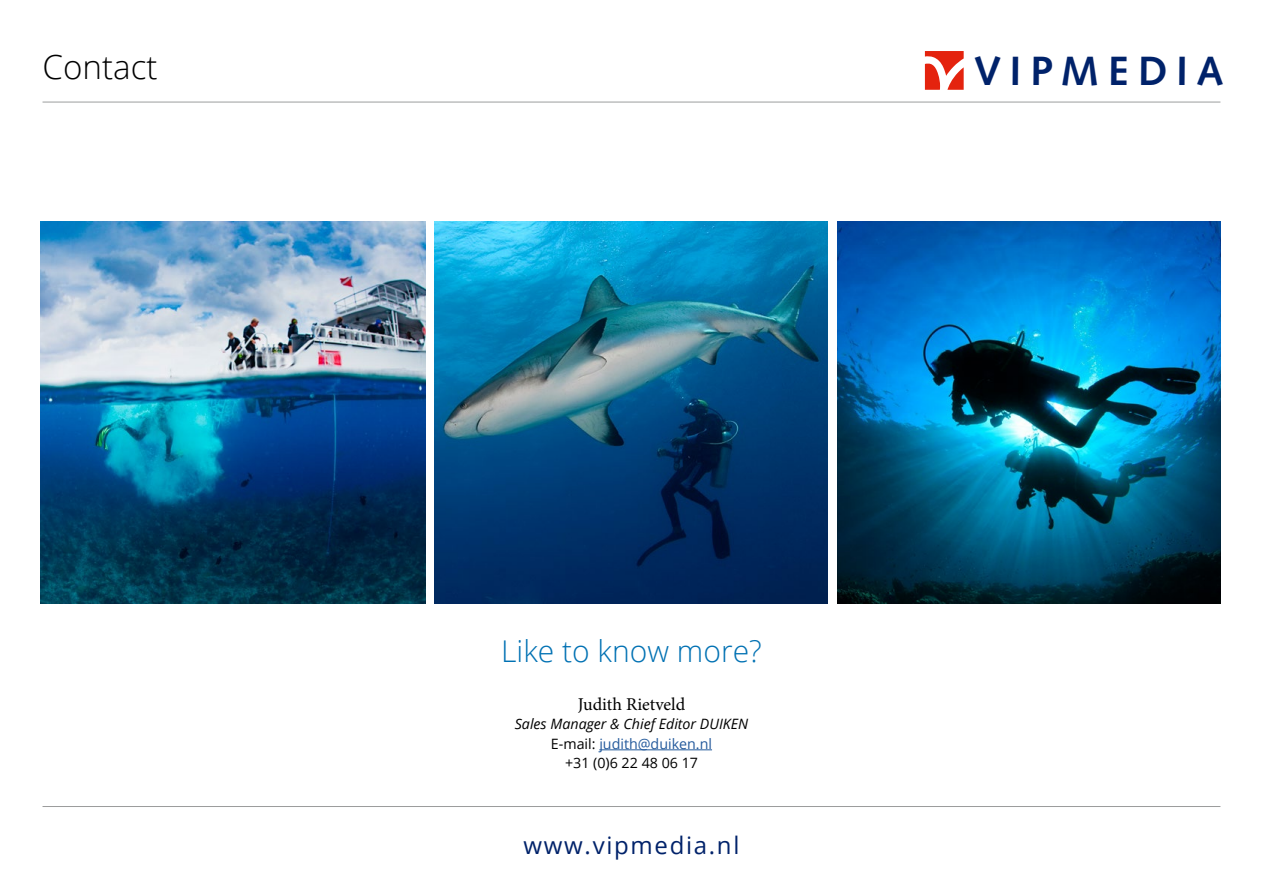
<style>
.page{position:relative;width:1263px;height:893px;background:#fff}
.page>*{position:absolute;margin:0;border:0;box-sizing:border-box;transform-origin:0 0}
.t1{font:700 40.8px "Syntax LT Std";letter-spacing:.215em;color:#00226a}
.t2{font:300 33.15px "Open Sans";color:#000}
.t3{font:300 30px "Open Sans";color:#0071b3}
.t4{font:24px "Open Sans";letter-spacing:.07em;color:#00226a}
.t5{font:18px "Minion Pro";color:#000}
.t6{font:italic 14.25px/19.5px "Open Sans";color:#000;text-align:center}
.s1{font-style:normal}
.s2{font-style:normal;color:#245a9c}
</style>
<div class="page">
<hr style="left:43px;top:102px;width:1177px;height:1px;background:#9c9d9d">
<hr style="left:599px;top:749px;width:113px;height:1px;background:#245a9c">
<svg style="left:925px;top:51px;width:39px;height:39px"></svg>
<hr style="left:43px;top:806px;width:1177px;height:1px;background:#9c9d9d">
<img style="left:435px;top:221px;width:393px;height:383px">
<img style="left:41px;top:221px;width:384px;height:383px">
<img style="left:837px;top:221px;width:383px;height:383px">
<h2 class="t2" style="left:43px;top:45px;width:117px">Contact</h2>
<h1 class="t1" style="left:974px;top:48px;width:251px">VIPMEDIA</h1>
<h3 class="t3" style="left:501px;top:630px;width:262px">Like to know more?</h3>
<p class="t5" style="left:578px;top:692px;width:109px">Judith Rietveld</p>
<p class="t6" style="left:515px;top:714px;width:235px">Sales Manager &amp; Chief Editor DUIKEN<br><span class="s1">E-mail:</span> <span class="s2">judith@duiken.nl<br></span><span class="s1">+31 (0)6 22 48 06 17</span></p>
<h3 class="t4" style="left:524px;top:828px;width:217px">www.vipmedia.nl</h3>
</div>
